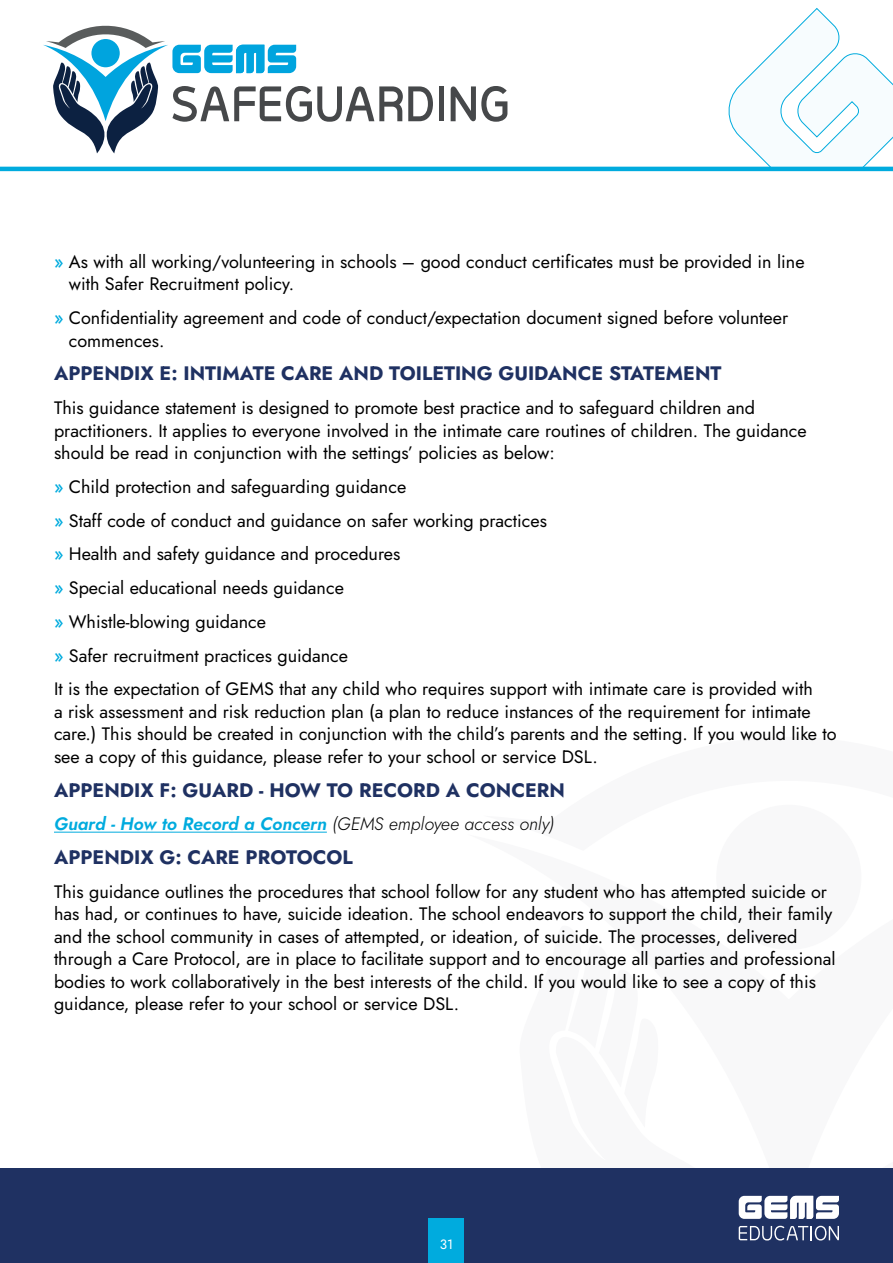
<style>
.page{position:relative;width:893px;height:1263px;background:#fff}
.page>*{position:absolute;margin:0;border:0;box-sizing:border-box;transform-origin:0 0}
.t1{font:700 19.5px "Jost";color:#1f3162}
.t2{font:18px/22.5px "Jost";color:#000}
.t3{font:italic 600 18px "Jost";color:#00abde}
.t4{font:13.5px "Jost";color:#fff}
.s1{font-weight:500;color:#00abde}
.s2{font-weight:400;color:#000}
</style>
<div class="page">
<div style="left:0;top:1168px;width:893px;height:95px;background:#1f3162"></div>
<svg style="left:724px;top:8px;width:169px;height:159px"></svg>
<div style="left:439px;top:86px;width:5px;height:35px;background:#46484a"></div>
<svg style="left:451px;top:86px;width:56px;height:36px"></svg>
<svg style="left:43px;top:26px;width:390px;height:127px"></svg>
<hr style="left:0;top:167px;width:893px;height:4px;background:#00abde">
<div style="left:429px;top:1218px;width:35px;height:45px;background:#00abde"></div>
<svg style="left:739px;top:1195px;width:100px;height:46px"></svg>
<hr style="left:54px;top:832px;width:273px;height:1px;background:#00abde">
<p class="t2" style="left:69px;top:250px;width:737px;text-indent:-15px"><span class="s1">»</span> As with all working/volunteering in schools – good conduct certificates must be provided in line with Safer Recruitment policy.</p>
<p class="t2" style="left:69px;top:307px;width:721px;text-indent:-15px"><span class="s1">»</span> Confidentiality agreement and code of conduct/expectation document signed before volunteer commences.</p>
<p class="t1" style="left:54px;top:360px;width:669px">APPENDIX E: INTIMATE CARE AND TOILETING GUIDANCE STATEMENT</p>
<p class="t2" style="left:54px;top:397px;width:754px">This guidance statement is designed to promote best practice and to safeguard children and practitioners. It applies to everyone involved in the intimate care routines of children. The guidance should be read in conjunction with the settings’ policies as below:</p>
<p class="t2" style="left:54px;top:470px;width:760px;line-height:33.8px"><span class="s1">»</span> Child protection and safeguarding guidance<br><span class="s1">»</span> Staff code of conduct and guidance on safer working practices<br><span class="s1">»</span> Health and safety guidance and procedures<br><span class="s1">»</span> Special educational needs guidance<br><span class="s1">»</span> Whistle-blowing guidance<br><span class="s1">»</span> Safer recruitment practices guidance<br>It is the expectation of GEMS that any child who requires support with intimate care is provided with</p>
<p class="t2" style="left:54px;top:700px;width:784px">a risk assessment and risk reduction plan (a plan to reduce instances of the requirement for intimate care.) This should be created in conjunction with the child’s parents and the setting. If you would like to see a copy of this guidance, please refer to your school or service DSL.</p>
<p class="t1" style="left:54px;top:776px;width:512px">APPENDIX F: GUARD - HOW TO RECORD A CONCERN</p>
<p class="t3" style="left:54px;top:812px;width:502px">Guard - How to Record a Concern <span class="s2">(GEMS employee access only)</span></p>
<p class="t1" style="left:54px;top:844px;width:300px">APPENDIX G: CARE PROTOCOL</p>
<p class="t2" style="left:54px;top:880px;width:783px">This guidance outlines the procedures that school follow for any student who has attempted suicide or has had, or continues to have, suicide ideation. The school endeavors to support the child, their family and the school community in cases of attempted, or ideation, of suicide. The processes, delivered through a Care Protocol, are in place to facilitate support and to encourage all parties and professional bodies to work collaboratively in the best interests of the child. If you would like to see a copy of this guidance, please refer to your school or service DSL.</p>
<p class="t4" style="left:440px;top:1235px;width:15px">31</p>
</div>
